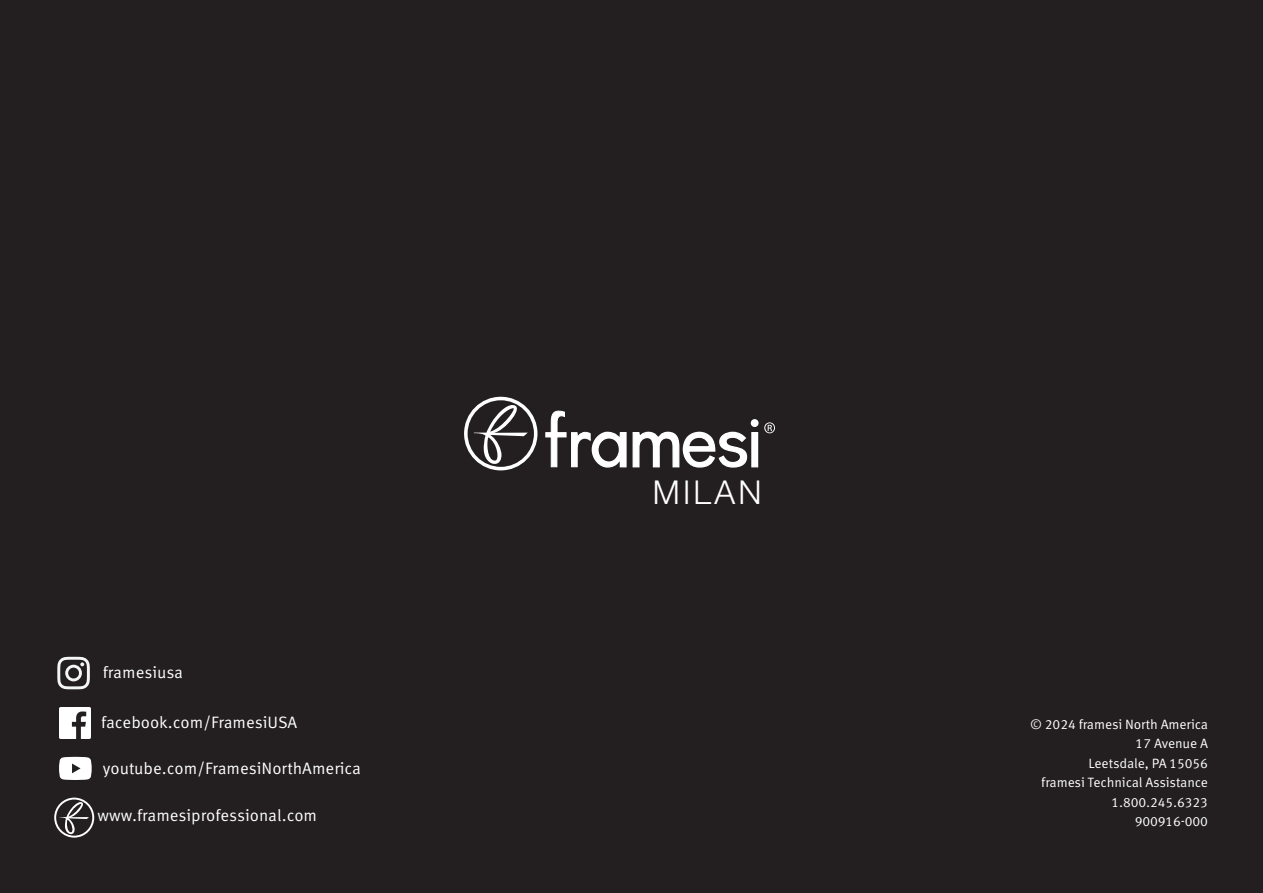
<style>
.page{position:relative;width:1263px;height:893px;background:#231f20}
.page>*{position:absolute;margin:0;border:0;box-sizing:border-box;transform-origin:0 0}
.t1{font:300 33px "Helvetica Neue";letter-spacing:.1em;color:#fff}
.t2{font:16.5px "Meta Correspondence Pro";color:#fff}
.t3{font:13.5px/19.5px "Meta Correspondence Pro";letter-spacing:-.01em;color:#fff;text-align:right}
</style>
<div class="page">
<svg style="left:59px;top:757px;width:33px;height:23px"></svg>
<svg style="left:57px;top:657px;width:33px;height:32px"></svg>
<img style="left:59px;top:708px;width:31px;height:31px">
<svg style="left:54px;top:798px;width:40px;height:40px"></svg>
<svg style="left:464px;top:397px;width:73px;height:73px"></svg>
<div style="left:751px;top:420px;width:7px;height:6px;background:#fff;border-radius:50%"></div>
<div style="left:751px;top:419px;width:8px;height:8px;border:1px solid #fff;border-radius:50%"></div>
<div style="left:751px;top:432px;width:7px;height:35px;background:#fff;border:1px solid #fff"></div>
<svg style="left:545px;top:410px;width:203px;height:58px"></svg>
<svg style="left:764px;top:422px;width:11px;height:11px"></svg>
<p class="t2" style="left:103px;top:660px;width:82px">framesiusa</p>
<p class="t2" style="left:101px;top:710px;width:198px">facebook.com/FramesiUSA</p>
<p class="t2" style="left:103px;top:755px;width:260px">youtube.com/FramesiNorthAmerica</p>
<p class="t2" style="left:97px;top:802px;width:221px">www.framesiprofessional.com</p>
<p class="t1" style="left:653px;top:466px;width:110px">MILAN</p>
<p class="t3" style="left:1030px;top:713px;width:179px">© 2024 framesi North America</p>
<p class="t3" style="left:1136px;top:733px;width:74px">17 Avenue A</p>
<p class="t3" style="left:1088px;top:752px;width:121px">Leetsdale, PA 15056</p>
<p class="t3" style="left:1041px;top:772px;width:168px">framesi Technical Assistance<br>1.800.245.6323</p>
<p class="t3" style="left:1135px;top:811px;width:75px">900916-000</p>
</div>
